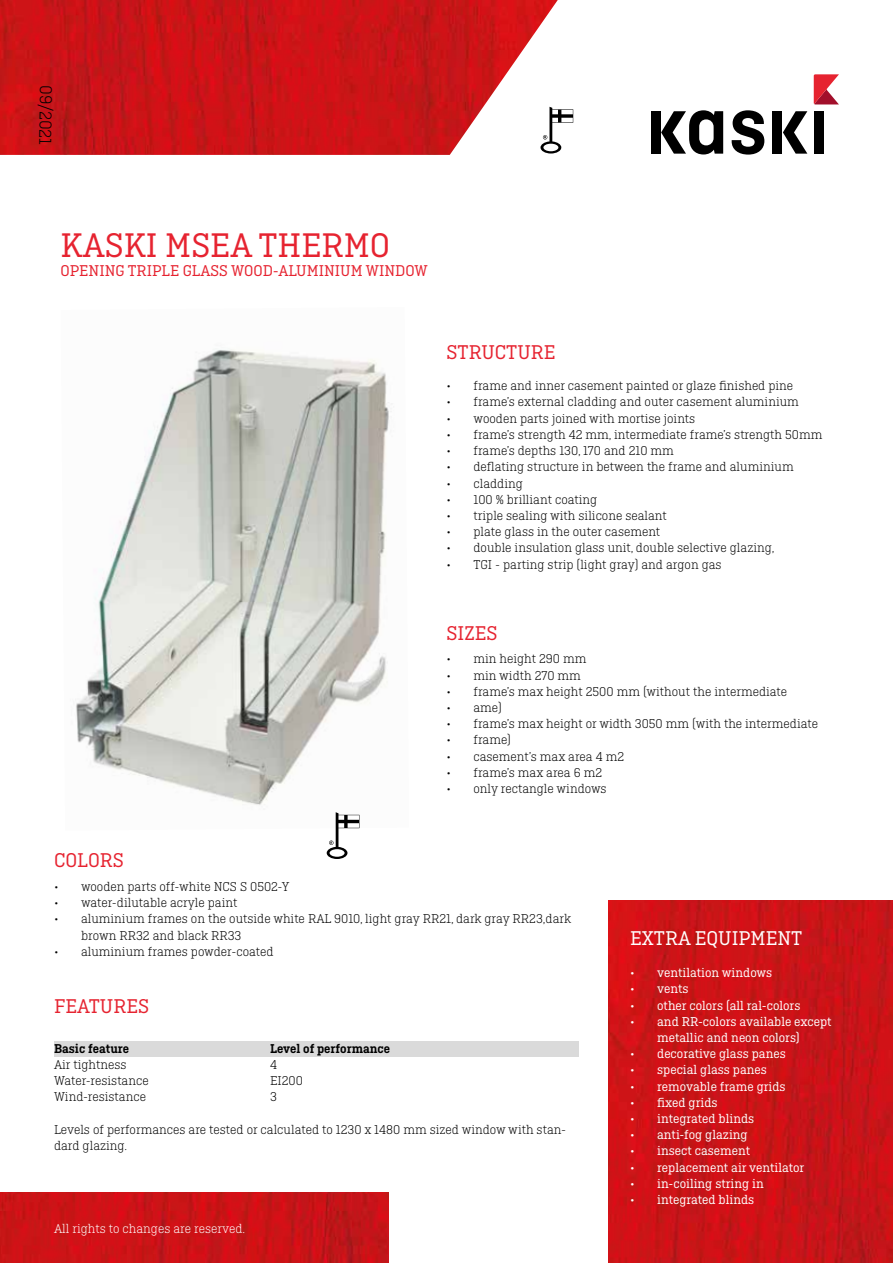
<style>
.page{position:relative;width:893px;height:1263px;background:#fff}
.page>*{position:absolute;margin:0;border:0;box-sizing:border-box;transform-origin:0 0}
.t1{font:36px "Ciutadella Slab";color:#e62330}
.t2{font:21px "Ciutadella Slab";color:#e62330}
.t3{font:21px "Ciutadella Slab";color:#fff}
.t4{font:300 18px "Ciutadella Slab";color:#000}
.t5{font:16.5px "Ciutadella Slab";color:#e62330}
.t6{font:300 13.5px/16.2px "Ciutadella Slab";color:#000}
.t7{font:13.5px/16.2px "Ciutadella Slab";color:#fff;text-align:center}
.t8{font:600 13.5px "Ciutadella Slab";color:#000}
.t9{font:300 13.5px "Ciutadella Slab";color:#fff}
</style>
<div class="page">
<img style="left:608px;top:900px;width:285px;height:363px">
<img style="left:76px;top:349px;width:316px;height:480px">
<svg style="left:327px;top:812px;width:32px;height:47px"></svg>
<img style="left:0;top:0;width:558px;height:155px">
<svg style="left:814px;top:74px;width:25px;height:30px"></svg>
<svg style="left:732px;top:110px;width:32px;height:45px"></svg>
<svg style="left:661px;top:110px;width:62px;height:44px"></svg>
<div style="left:651px;top:111px;width:9px;height:43px;background:#000"></div>
<svg style="left:783px;top:111px;width:24px;height:43px"></svg>
<div style="left:772px;top:111px;width:10px;height:43px;background:#000"></div>
<div style="left:814px;top:111px;width:10px;height:43px;background:#000"></div>
<svg style="left:540px;top:107px;width:33px;height:47px"></svg>
<div style="left:54px;top:1041px;width:524px;height:15px;background:#dadada"></div>
<img style="left:0;top:1193px;width:388px;height:70px">
<h3 class="t4" style="left:56px;top:85px;width:61px;rotate:91deg">09/2021</h3>
<h1 class="t1" style="left:61px;top:225px;width:331px">KASKI MSEA THERMO</h1>
<p class="t5" style="left:61px;top:262px;width:369px">OPENING TRIPLE GLASS WOOD-ALUMINIUM WINDOW</p>
<h2 class="t2" style="left:446px;top:341px;width:111px">STRUCTURE</h2>
<p class="t6" style="left:446px;top:378px;width:348px">• frame and inner casement painted or glaze finished pine</p>
<p class="t6" style="left:446px;top:394px;width:354px">• frame’s external cladding and outer casement aluminium</p>
<p class="t6" style="left:446px;top:410px;width:250px">• wooden parts joined with mortise joints</p>
<p class="t6" style="left:446px;top:426px;width:377px">• frame’s strength 42 mm, intermediate frame’s strength 50mm</p>
<p class="t6" style="left:446px;top:443px;width:229px">• frame’s depths 130, 170 and 210 mm</p>
<p class="t6" style="left:446px;top:459px;width:349px">• deflating structure in between the frame and aluminium</p>
<p class="t6" style="left:446px;top:475px;width:78px">• cladding</p>
<p class="t6" style="left:446px;top:491px;width:152px">• 100 % brilliant coating</p>
<p class="t6" style="left:446px;top:507px;width:222px">• triple sealing with silicone sealant</p>
<p class="t6" style="left:446px;top:524px;width:215px">• plate glass in the outer casement</p>
<p class="t6" style="left:446px;top:540px;width:329px">• double insulation glass unit, double selective glazing,</p>
<p class="t6" style="left:446px;top:556px;width:277px">• TGI - parting strip (light gray) and argon gas</p>
<h2 class="t2" style="left:446px;top:621px;width:53px">SIZES</h2>
<p class="t6" style="left:446px;top:651px;width:141px">• min height 290 mm</p>
<p class="t6" style="left:446px;top:667px;width:136px">• min width 270 mm</p>
<p class="t6" style="left:446px;top:683px;width:342px">• frame’s max height 2500 mm (without the intermediate</p>
<p class="t6" style="left:446px;top:700px;width:57px">• ame)</p>
<p class="t6" style="left:446px;top:716px;width:373px">• frame’s max height or width 3050 mm (with the intermediate</p>
<p class="t6" style="left:446px;top:732px;width:66px">• frame)</p>
<p class="t6" style="left:446px;top:748px;width:179px">• casement’s max area 4 m2</p>
<p class="t6" style="left:446px;top:764px;width:157px">• frame’s max area 6 m2</p>
<p class="t6" style="left:446px;top:781px;width:162px">• only rectangle windows</p>
<h2 class="t2" style="left:54px;top:849px;width:71px">COLORS</h2>
<p class="t6" style="left:54px;top:878px;width:237px">• wooden parts off-white NCS S 0502-Y</p>
<p class="t6" style="left:54px;top:895px;width:185px">• water-dilutable acryle paint</p>
<p class="t6" style="left:81px;top:911px;width:492px;text-indent:-27px">• aluminium frames on the outside white RAL 9010, light gray RR21, dark gray RR23,dark brown RR32 and black RR33</p>
<p class="t6" style="left:54px;top:943px;width:221px">• aluminium frames powder-coated</p>
<h2 class="t2" style="left:54px;top:994px;width:97px">FEATURES</h2>
<p class="t8" style="left:54px;top:1041px;width:77px">Basic feature</p>
<p class="t8" style="left:270px;top:1041px;width:122px">Level of performance</p>
<p class="t6" style="left:54px;top:1056px;width:74px">Air tightness</p>
<p class="t6" style="left:270px;top:1056px;width:9px">4</p>
<p class="t6" style="left:54px;top:1073px;width:96px">Water-resistance</p>
<p class="t6" style="left:270px;top:1073px;width:34px">EI200</p>
<p class="t6" style="left:54px;top:1089px;width:94px">Wind-resistance</p>
<p class="t6" style="left:270px;top:1089px;width:8px">3</p>
<p class="t6" style="left:54px;top:1121px;width:514px">Levels of performances are tested or calculated to 1230 x 1480 mm sized window with stan&shy;dard glazing.</p>
<p class="t9" style="left:54px;top:1221px;width:193px">All rights to changes are reserved.</p>
<h2 class="t3" style="left:630px;top:926px;width:174px">EXTRA EQUIPMENT</h2>
<p class="t7" style="left:630px;top:965px;width:144px">• ventilation windows</p>
<p class="t7" style="left:630px;top:981px;width:60px">• vents</p>
<p class="t7" style="left:630px;top:997px;width:172px">• other colors (all ral-colors</p>
<p class="t7" style="left:630px;top:1013px;width:203px">• and RR-colors available except metallic and neon colors)</p>
<p class="t7" style="left:630px;top:1046px;width:157px">• decorative glass panes</p>
<p class="t7" style="left:630px;top:1062px;width:138px">• special glass panes</p>
<p class="t7" style="left:630px;top:1078px;width:157px">• removable frame grids</p>
<p class="t7" style="left:630px;top:1094px;width:89px">• fixed grids</p>
<p class="t7" style="left:630px;top:1110px;width:126px">• integrated blinds</p>
<p class="t7" style="left:630px;top:1127px;width:119px">• anti-fog glazing</p>
<p class="t7" style="left:630px;top:1143px;width:121px">• insect casement</p>
<p class="t7" style="left:630px;top:1159px;width:176px">• replacement air ventilator</p>
<p class="t7" style="left:630px;top:1175px;width:135px">• in-coiling string in</p>
<p class="t7" style="left:630px;top:1191px;width:126px">• integrated blinds</p>
</div>
